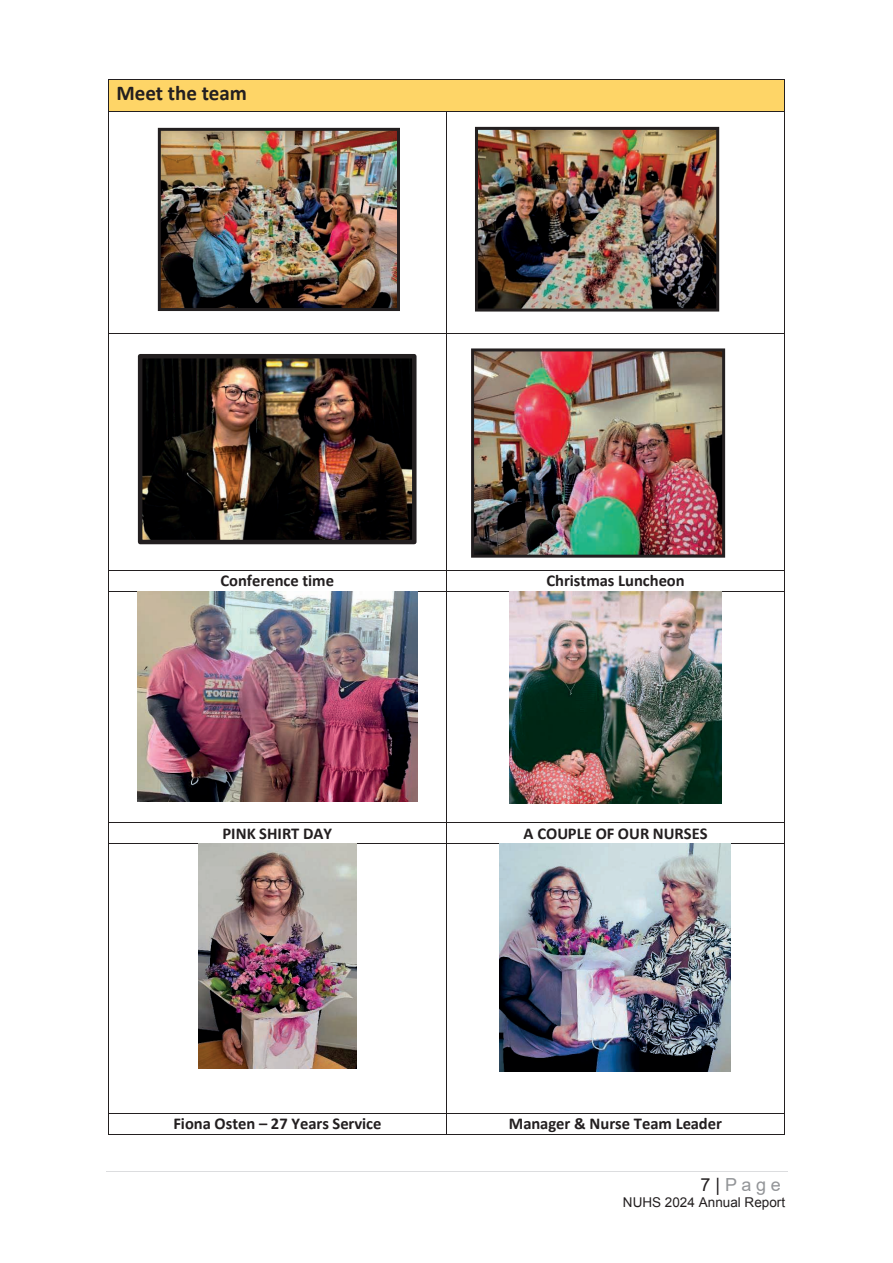
<style>
.page{position:relative;width:893px;height:1263px;background:#fff}
.page>*{position:absolute;margin:0;border:0;box-sizing:border-box;transform-origin:0 0}
.t1{font:700 21px "Calibri";color:#231f20}
.t2{font:18px "Arial";color:#939598}
.t3{font:700 16.5px "Calibri";color:#231f20}
.t4{font:13.5px "Arial";letter-spacing:.005em;color:#231f20}
.s1{color:#231f20}
</style>
<div class="page">
<hr style="left:106px;top:1171px;width:681px;height:1px;background:#dcdddf">
<div style="left:109px;top:80px;width:675px;height:31px;background:#fed567"></div>
<hr style="left:109px;top:79px;width:675px;height:1px;background:#231f20">
<hr style="left:108px;top:80px;width:1px;height:31px;background:#231f20">
<hr style="left:784px;top:80px;width:1px;height:31px;background:#231f20">
<hr style="left:109px;top:111px;width:337px;height:1px;background:#231f20">
<hr style="left:447px;top:111px;width:337px;height:1px;background:#231f20">
<hr style="left:108px;top:111px;width:1px;height:222px;background:#231f20">
<hr style="left:446px;top:111px;width:1px;height:222px;background:#231f20">
<hr style="left:784px;top:111px;width:1px;height:222px;background:#231f20">
<hr style="left:109px;top:333px;width:337px;height:1px;background:#231f20">
<hr style="left:447px;top:333px;width:337px;height:1px;background:#231f20">
<hr style="left:108px;top:334px;width:1px;height:236px;background:#231f20">
<hr style="left:446px;top:334px;width:1px;height:236px;background:#231f20">
<hr style="left:784px;top:334px;width:1px;height:236px;background:#231f20">
<hr style="left:109px;top:570px;width:337px;height:1px;background:#231f20">
<hr style="left:447px;top:570px;width:337px;height:1px;background:#231f20">
<svg style="left:108px;top:570px;width:1px;height:21px"></svg>
<hr style="left:109px;top:591px;width:337px;height:1px;background:#231f20">
<svg style="left:446px;top:570px;width:1px;height:21px"></svg>
<hr style="left:447px;top:591px;width:337px;height:1px;background:#231f20">
<svg style="left:784px;top:570px;width:1px;height:21px"></svg>
<hr style="left:108px;top:591px;width:1px;height:231px;background:#231f20">
<hr style="left:446px;top:591px;width:1px;height:231px;background:#231f20">
<hr style="left:784px;top:591px;width:1px;height:231px;background:#231f20">
<hr style="left:109px;top:822px;width:337px;height:1px;background:#231f20">
<hr style="left:447px;top:822px;width:337px;height:1px;background:#231f20">
<svg style="left:108px;top:822px;width:1px;height:22px"></svg>
<hr style="left:109px;top:843px;width:337px;height:1px;background:#231f20">
<svg style="left:446px;top:822px;width:1px;height:22px"></svg>
<hr style="left:447px;top:843px;width:337px;height:1px;background:#231f20">
<svg style="left:784px;top:822px;width:1px;height:22px"></svg>
<hr style="left:108px;top:844px;width:1px;height:269px;background:#231f20">
<hr style="left:446px;top:844px;width:1px;height:269px;background:#231f20">
<hr style="left:784px;top:844px;width:1px;height:269px;background:#231f20">
<hr style="left:109px;top:1113px;width:337px;height:1px;background:#231f20">
<hr style="left:447px;top:1113px;width:337px;height:1px;background:#231f20">
<svg style="left:108px;top:1113px;width:1px;height:22px"></svg>
<hr style="left:109px;top:1134px;width:337px;height:1px;background:#231f20">
<svg style="left:446px;top:1113px;width:1px;height:22px"></svg>
<hr style="left:447px;top:1134px;width:337px;height:1px;background:#231f20">
<svg style="left:784px;top:1113px;width:1px;height:22px"></svg>
<img style="left:143px;top:359px;width:269px;height:180px">
<div style="left:138px;top:354px;width:279px;height:190px;border:4px solid #231f20"></div>
<img style="left:137px;top:591px;width:280px;height:210px">
<img style="left:510px;top:591px;width:211px;height:212px">
<img style="left:198px;top:844px;width:159px;height:225px">
<img style="left:500px;top:844px;width:230px;height:228px">
<img style="left:475px;top:352px;width:246px;height:202px">
<div style="left:471px;top:348px;width:254px;height:210px;border:3px solid #231f20"></div>
<img style="left:162px;top:132px;width:234px;height:175px">
<div style="left:158px;top:128px;width:242px;height:183px;border:3px solid #231f20"></div>
<img style="left:479px;top:131px;width:236px;height:177px">
<div style="left:475px;top:127px;width:244px;height:185px;border:3px solid #231f20"></div>
<p class="t1" style="left:116px;top:78px;width:132px">Meet the team</p>
<p class="t3" style="left:220px;top:569px;width:115px">Conference time</p>
<p class="t3" style="left:546px;top:569px;width:140px">Christmas Luncheon</p>
<p class="t3" style="left:222px;top:822px;width:111px">PINK SHIRT DAY</p>
<p class="t3" style="left:524px;top:822px;width:185px">A COUPLE OF OUR NURSES</p>
<p class="t3" style="left:173px;top:1112px;width:210px">Fiona Osten – 27 Years Service</p>
<p class="t3" style="left:509px;top:1112px;width:214px">Manager &amp; Nurse Team Leader</p>
<p class="t2" style="left:700px;top:1172px;width:82px"><span class="s1">7 |</span> Page</p>
<p class="t4" style="left:623px;top:1193px;width:164px">NUHS 2024 Annual Report</p>
</div>
